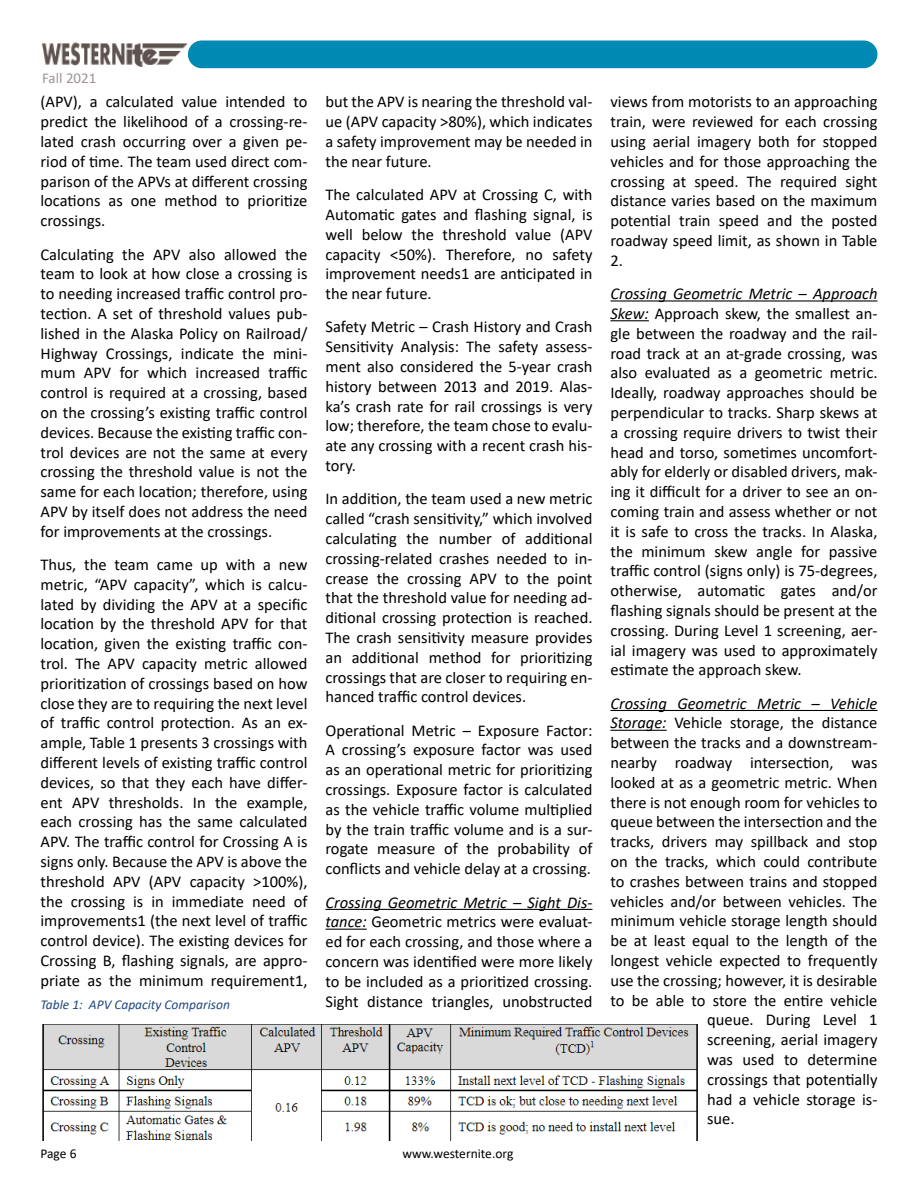
<style>
.page{position:relative;width:918px;height:1188px;background:#fff}
.page>*{position:absolute;margin:0;border:0;box-sizing:border-box;transform-origin:0 0}
.t1{font:16.5px/19.8px "Calibri";color:#000;text-align:justify}
.t2{font:italic 16.5px "Calibri";color:#000}
.t3{font:15px "Calibri";color:#9d9493}
.t4{font:italic 13.5px "Calibri";color:#1f497d}
.t5{font:13.5px "Calibri";color:#000}
.s1{font-style:italic}
</style>
<div class="page">
<div style="left:188px;top:40px;width:690px;height:28px;background:#008ab3;border-radius:14px"></div>
<img style="left:42px;top:42px;width:146px;height:25px">
<hr style="left:326px;top:909px;width:266px;height:1px;background:#000">
<hr style="left:326px;top:929px;width:41px;height:1px;background:#000">
<hr style="left:610px;top:300px;width:268px;height:2px;background:#000">
<hr style="left:610px;top:320px;width:39px;height:1px;background:#000">
<hr style="left:610px;top:710px;width:268px;height:1px;background:#000">
<hr style="left:610px;top:730px;width:57px;height:1px;background:#000">
<img style="left:42px;top:1025px;width:656px;height:115px">
<p class="t3" style="left:42px;top:67px;width:56px">Fall 2021</p>
<p class="t1" style="left:40px;top:92px;width:269px">(APV), a calculated value intended to predict the likelihood of a crossing-re&shy;lated crash occurring over a given pe&shy;riod of time. The team used direct com&shy;parison of the APVs at different crossing locations as one method to prioritize crossings.</p>
<p class="t1" style="left:40px;top:244px;width:269px">Calculating the APV also allowed the team to look at how close a crossing is to needing increased traffic control pro&shy;tection. A set of threshold values pub&shy;lished in the Alaska Policy on Railroad/ Highway Crossings, indicate the mini&shy;mum APV for which increased traffic control is required at a crossing, based on the crossing’s existing traffic control devices. Because the existing traffic con&shy;trol devices are not the same at every crossing the threshold value is not the same for each location; therefore, using APV by itself does not address the need for improvements at the crossings.</p>
<p class="t1" style="left:40px;top:554px;width:269px">Thus, the team came up with a new metric, “APV capacity”, which is calcu&shy;lated by dividing the APV at a specific location by the threshold APV for that location, given the existing traffic con&shy;trol. The APV capacity metric allowed prioritization of crossings based on how close they are to requiring the next level of traffic control protection. As an ex&shy;ample, Table 1 presents 3 crossings with different levels of existing traffic control devices, so that they each have differ&shy;ent APV thresholds. In the example, each crossing has the same calculated APV. The traffic control for Crossing A is signs only. Because the APV is above the threshold APV (APV capacity &gt;100%), the crossing is in immediate need of improvements1 (the next level of traffic control device). The existing devices for Crossing B, flashing signals, are appro&shy;priate as the minimum requirement1,</p>
<p class="t4" style="left:40px;top:995px;width:191px">Table 1: APV Capacity Comparison</p>
<p class="t1" style="left:326px;top:92px;width:268px">but the APV is nearing the threshold val&shy;ue (APV capacity &gt;80%), which indicates a safety improvement may be needed in the near future.</p>
<p class="t1" style="left:326px;top:184px;width:269px">The calculated APV at Crossing C, with Automatic gates and flashing signal, is well below the threshold value (APV capacity &lt;50%). Therefore, no safety improvement needs1 are anticipated in the near future.</p>
<p class="t1" style="left:326px;top:317px;width:269px">Safety Metric – Crash History and Crash Sensitivity Analysis: The safety assess&shy;ment also considered the 5-year crash history between 2013 and 2019. Alas&shy;ka’s crash rate for rail crossings is very low; therefore, the team chose to evalu&shy;ate any crossing with a recent crash his&shy;tory.</p>
<p class="t1" style="left:326px;top:489px;width:269px">In addition, the team used a new metric called “crash sensitivity,” which involved calculating the number of additional crossing-related crashes needed to in&shy;crease the crossing APV to the point that the threshold value for needing ad&shy;ditional crossing protection is reached.<br>The crash sensitivity measure provides an additional method for prioritizing crossings that are closer to requiring en&shy;hanced traffic control devices.</p>
<p class="t1" style="left:326px;top:720px;width:269px">Operational Metric – Exposure Factor:<br>A crossing’s exposure factor was used as an operational metric for prioritizing crossings. Exposure factor is calculated as the vehicle traffic volume multiplied by the train traffic volume and is a sur&shy;rogate measure of the probability of conflicts and vehicle delay at a crossing.</p>
<p class="t1" style="left:325px;top:892px;width:269px"><span class="s1">Crossing Geometric Metric – Sight Dis&shy;tance:</span> Geometric metrics were evaluat&shy;ed for each crossing, and those where a concern was identified were more likely to be included as a prioritized crossing.<br>Sight distance triangles, unobstructed</p>
<p class="t5" style="left:41px;top:1144px;width:38px">Page 6</p>
<p class="t5" style="left:402px;top:1144px;width:113px">www.westernite.org</p>
<p class="t1" style="left:610px;top:92px;width:269px">views from motorists to an approaching train, were reviewed for each crossing using aerial imagery both for stopped vehicles and for those approaching the crossing at speed. The required sight distance varies based on the maximum potential train speed and the posted roadway speed limit, as shown in Table 2.</p>
<p class="t1" style="left:610px;top:283px;width:269px"><span class="s1">Crossing Geometric Metric – Approach Skew:</span> Approach skew, the smallest an&shy;gle between the roadway and the rail&shy;road track at an at-grade crossing, was also evaluated as a geometric metric.<br>Ideally, roadway approaches should be perpendicular to tracks. Sharp skews at a crossing require drivers to twist their head and torso, sometimes uncomfort&shy;ably for elderly or disabled drivers, mak&shy;ing it difficult for a driver to see an on&shy;coming train and assess whether or not it is safe to cross the tracks. In Alaska, the minimum skew angle for passive traffic control (signs only) is 75-degrees, otherwise, automatic gates and/or flashing signals should be present at the crossing. During Level 1 screening, aer&shy;ial imagery was used to approximately estimate the approach skew.</p>
<p class="t2" style="left:610px;top:692px;width:268px">Crossing Geometric Metric – Vehicle</p>
<p class="t1" style="left:610px;top:713px;width:268px"><span class="s1">Storage:</span> Vehicle storage, the distance</p>
<p class="t1" style="left:610px;top:732px;width:269px">between the tracks and a downstream-</p>
<p class="t1" style="left:610px;top:752px;width:268px">nearby roadway intersection, was</p>
<p class="t1" style="left:610px;top:772px;width:268px">looked at as a geometric metric. When</p>
<p class="t1" style="left:610px;top:792px;width:268px">there is not enough room for vehicles to</p>
<p class="t1" style="left:610px;top:812px;width:268px">queue between the intersection and the</p>
<p class="t1" style="left:610px;top:831px;width:268px">tracks, drivers may spillback and stop</p>
<p class="t1" style="left:610px;top:851px;width:269px">on the tracks, which could contribute</p>
<p class="t1" style="left:610px;top:871px;width:268px">to crashes between trains and stopped</p>
<p class="t1" style="left:610px;top:891px;width:268px">vehicles and/or between vehicles. The</p>
<p class="t1" style="left:610px;top:911px;width:268px">minimum vehicle storage length should</p>
<p class="t1" style="left:610px;top:930px;width:269px">be at least equal to the length of the</p>
<p class="t1" style="left:610px;top:950px;width:268px">longest vehicle expected to frequently</p>
<p class="t1" style="left:610px;top:970px;width:268px">use the crossing; however, it is desirable</p>
<p class="t1" style="left:610px;top:990px;width:268px">to be able to store the entire vehicle</p>
<p class="t1" style="left:707px;top:1010px;width:172px">queue. During Level 1</p>
<p class="t1" style="left:707px;top:1029px;width:172px">screening, aerial imagery</p>
<p class="t1" style="left:707px;top:1049px;width:172px">was used to determine</p>
<p class="t1" style="left:707px;top:1069px;width:172px">crossings that potentially</p>
<p class="t1" style="left:707px;top:1089px;width:172px">had a vehicle storage is-</p>
<p class="t1" style="left:707px;top:1109px;width:29px">sue.</p>
</div>
